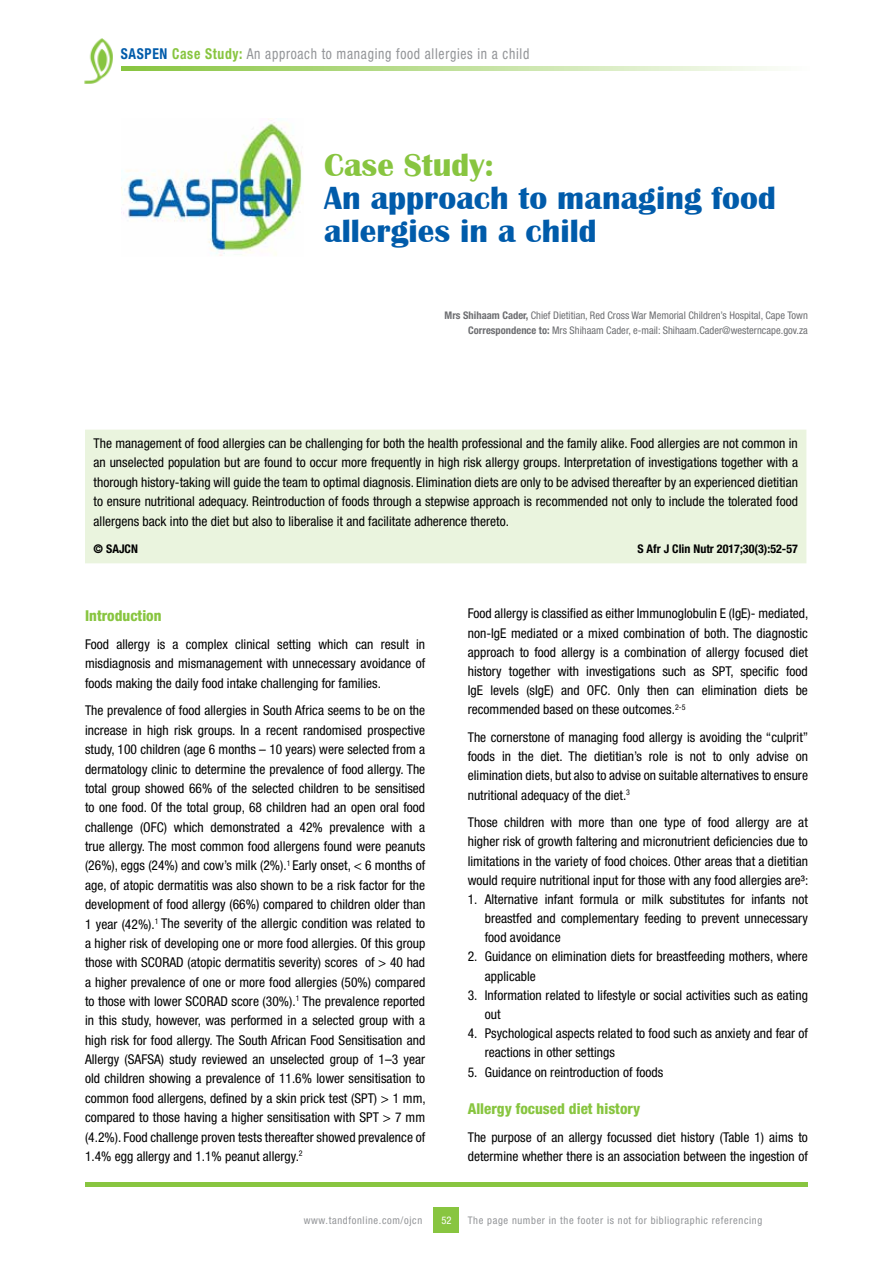
<style>
.page{position:relative;width:893px;height:1263px;background:#fff}
.page>*{position:absolute;margin:0;border:0;box-sizing:border-box;transform-origin:0 0}
.t1{font:700 33px/33px "Britannic";color:#005baa}
.t2{font:700 33px "Britannic";color:#88c540}
.t3{font:condensed 15px "Helvetica Neue LT Std";letter-spacing:.05em;color:#939598;scale:.91 1}
.t4{font:800 condensed 15px "Helvetica Neue LT Std";color:#88c540}
.t5{font:condensed 13.5px/19.4px "Helvetica Neue LT Std";color:#000;text-align:justify}
.t6{font:700 condensed 12px "Helvetica Neue LT Std";color:#000}
.t7{font:condensed 10.5px/15px "Helvetica Neue LT Std";color:#6d6e71;text-align:right}
.t8{font:condensed 10.5px "Helvetica Neue LT Std";letter-spacing:.06em;color:#939598}
.t9{font:condensed 10.5px "Helvetica Neue LT Std";color:#fff}
.s1{font-weight:700;color:#005baa}
.s2{font-weight:700;color:#88c540}
.s3{font-weight:700}
</style>
<div class="page">
<div style="left:434px;top:1208px;width:25px;height:25px;background:#88c540"></div>
<div style="left:85px;top:1182px;width:723px;height:5px;background:#88c540"></div>
<svg style="left:121px;top:66px;width:657px;height:4px"></svg>
<img style="left:84px;top:38px;width:29px;height:46px">
<div style="left:85px;top:430px;width:721px;height:133px;background:#eaf4de"></div>
<img style="left:121px;top:118px;width:182px;height:138px">
<p class="t3" style="left:121px;top:45px;width:450px"><span class="s1">SASPEN</span> <span class="s2">Case Study:</span> An approach to managing food allergies in a child</p>
<h1 class="t2" style="left:324px;top:146px;width:171px">Case Study:</h1>
<h1 class="t1" style="left:324px;top:182px;width:453px">An approach to managing food allergies in a child</h1>
<p class="t7" style="left:445px;top:307px;width:365px"><span class="s3">Mrs Shihaam Cader,</span> Chief Dietitian, Red Cross War Memorial Children’s Hospital, Cape Town<br><span class="s3">Correspondence to:</span> Mrs Shihaam Cader, e-mail: Shihaam.Cader@westerncape.gov.za</p>
<p class="t5" style="left:94px;top:433px;width:706px">The management of food allergies can be challenging for both the health professional and the family alike. Food allergies are not common in an unselected population but are found to occur more frequently in high risk allergy groups. Interpretation of investigations together with a thorough history-taking will guide the team to optimal diagnosis. Elimination diets are only to be advised thereafter by an experienced dietitian to ensure nutritional adequacy. Reintroduction of foods through a stepwise approach is recommended not only to include the tolerated food allergens back into the diet but also to liberalise it and facilitate adherence thereto.</p>
<p class="t6" style="left:94px;top:542px;width:46px">© SAJCN</p>
<p class="t6" style="left:637px;top:542px;width:162px">S Afr J Clin Nutr 2017;30(3):52-57</p>
<p class="t4" style="left:85px;top:606px;width:78px">Introduction</p>
<p class="t5" style="left:85px;top:634px;width:342px">Food allergy is a complex clinical setting which can result in misdiagnosis and mismanagement with unnecessary avoidance of foods making the daily food intake challenging for families.</p>
<p class="t5" style="left:85px;top:701px;width:342px">The prevalence of food allergies in South Africa seems to be on the increase in high risk groups. In a recent randomised prospective study, 100 children (age 6 months – 10 years) were selected from a dermatology clinic to determine the prevalence of food allergy. The total group showed 66% of the selected children to be sensitised to one food. Of the total group, 68 children had an open oral food challenge (OFC) which demonstrated a 42% prevalence with a true allergy. The most common food allergens found were peanuts (26%), eggs (24%) and cow’s milk (2%).<sup>1</sup> Early onset, &lt; 6 months of age, of atopic dermatitis was also shown to be a risk factor for the development of food allergy (66%) compared to children older than 1 year (42%).<sup>1</sup> The severity of the allergic condition was related to a higher risk of developing one or more food allergies. Of this group those with SCORAD (atopic dermatitis severity) scores of &gt; 40 had a higher prevalence of one or more food allergies (50%) compared to those with lower SCORAD score (30%).<sup>1</sup> The prevalence reported in this study, however, was performed in a selected group with a high risk for food allergy. The South African Food Sensitisation and Allergy (SAFSA) study reviewed an unselected group of 1–3 year old children showing a prevalence of 11.6% lower sensitisation to common food allergens, defined by a skin prick test (SPT) &gt; 1 mm, compared to those having a higher sensitisation with SPT &gt; 7 mm (4.2%). Food challenge proven tests thereafter showed prevalence of 1.4% egg allergy and 1.1% peanut allergy.<sup>2</sup></p>
<p class="t5" style="left:468px;top:604px;width:342px">Food allergy is classified as either Immunoglobulin E (IgE)- mediated, non-IgE mediated or a mixed combination of both. The diagnostic approach to food allergy is a combination of allergy focused diet history together with investigations such as SPT, specific food IgE levels (sIgE) and OFC. Only then can elimination diets be recommended based on these outcomes.<sup>2-5</sup></p>
<p class="t5" style="left:468px;top:727px;width:342px">The cornerstone of managing food allergy is avoiding the “culprit” foods in the diet. The dietitian’s role is not to only advise on elimination diets, but also to advise on suitable alternatives to ensure nutritional adequacy of the diet.<sup>3</sup></p>
<p class="t5" style="left:468px;top:813px;width:342px">Those children with more than one type of food allergy are at higher risk of growth faltering and micronutrient deficiencies due to limitations in the variety of food choices. Other areas that a dietitian would require nutritional input for those with any food allergies are³:</p>
<p class="t5" style="left:485px;top:889px;width:325px;text-indent:-17px">1. Alternative infant formula or milk substitutes for infants not breastfed and complementary feeding to prevent unnecessary food avoidance</p>
<p class="t5" style="left:485px;top:947px;width:325px;text-indent:-17px">2. Guidance on elimination diets for breastfeeding mothers, where applicable</p>
<p class="t5" style="left:485px;top:985px;width:325px;text-indent:-17px">3. Information related to lifestyle or social activities such as eating out</p>
<p class="t5" style="left:485px;top:1023px;width:325px;text-indent:-17px">4. Psychological aspects related to food such as anxiety and fear of reactions in other settings</p>
<p class="t5" style="left:468px;top:1062px;width:197px">5. Guidance on reintroduction of foods</p>
<p class="t4" style="left:468px;top:1099px;width:174px">Allergy focused diet history</p>
<p class="t5" style="left:468px;top:1127px;width:342px">The purpose of an allergy focussed diet history (Table 1) aims to determine whether there is an association between the ingestion of</p>
<p class="t8" style="left:304px;top:1214px;width:120px">www.tandfonline.com/ojcn</p>
<p class="t8" style="left:468px;top:1214px;width:296px">The page number in the footer is not for bibliographic referencing</p>
<p class="t9" style="left:441px;top:1214px;width:12px">52</p>
</div>
